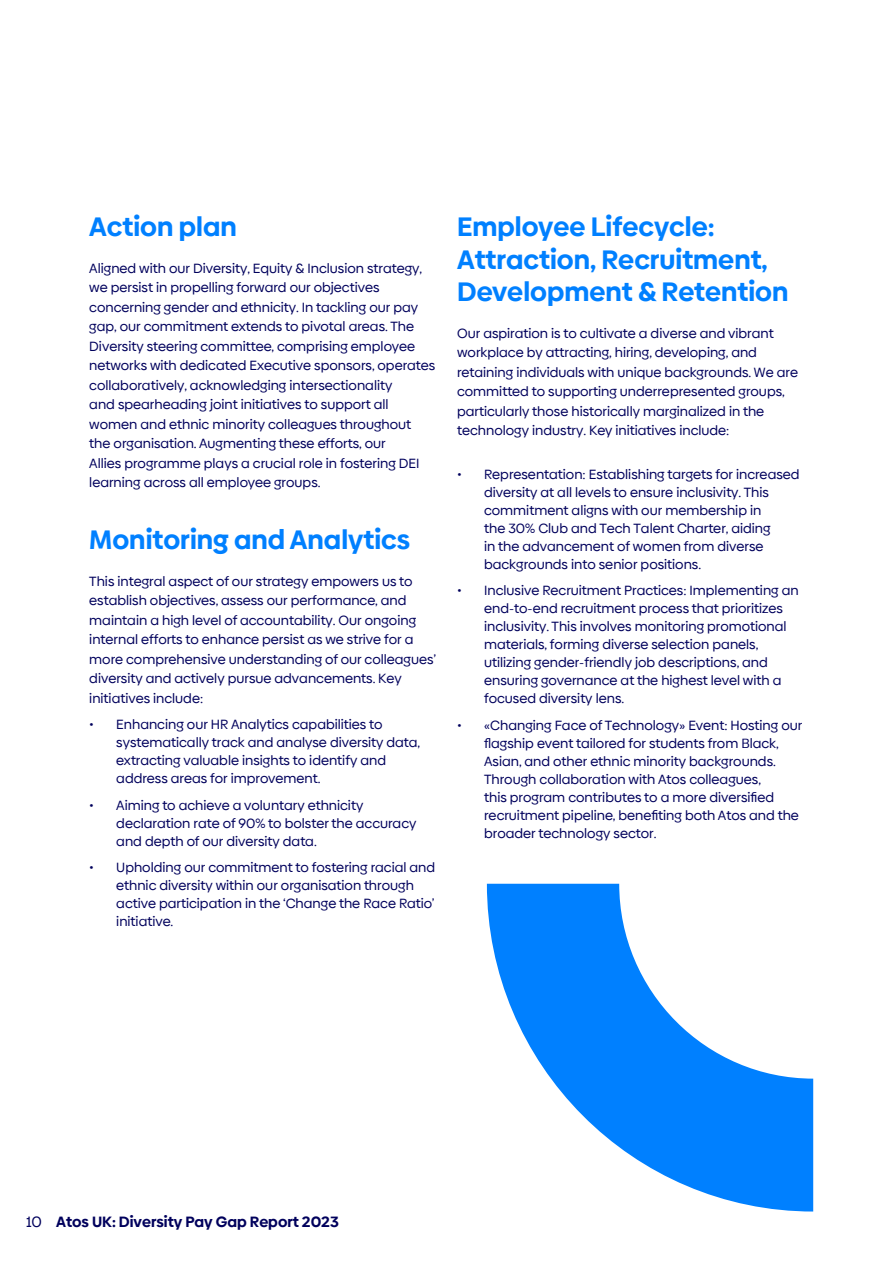
<style>
.page{position:relative;width:893px;height:1263px;background:#fff}
.page>*{position:absolute;margin:0;border:0;box-sizing:border-box;transform-origin:0 0}
.t1{font:700 27px/32.4px "Biennale";color:#0080ff}
.t2{font:700 15.15px "Biennale";color:#00005c}
.t3{font:13.5px/18px "Biennale";color:#00005c}
.s1{font-weight:400}
</style>
<div class="page">
<svg style="left:487px;top:884px;width:326px;height:327px;fill:#0080ff"></svg>
<h1 class="t1" style="left:89px;top:211px;width:149px">Action plan</h1>
<p class="t3" style="left:89px;top:258px;width:348px;line-height:19.5px">Aligned with our Diversity, Equity &amp; Inclusion strategy, we persist in propelling forward our objectives concerning gender and ethnicity. In tackling our pay gap, our commitment extends to pivotal areas. The Diversity steering committee, comprising employee networks with dedicated Executive sponsors, operates collaboratively, acknowledging intersectionality<br>and spearheading joint initiatives to support all women and ethnic minority colleagues throughout the organisation. Augmenting these efforts, our<br>Allies programme plays a crucial role in fostering DEI learning across all employee groups.</p>
<h1 class="t1" style="left:89px;top:523px;width:322px">Monitoring and Analytics</h1>
<p class="t3" style="left:89px;top:571px;width:348px;line-height:19.5px">This integral aspect of our strategy empowers us to establish objectives, assess our performance, and maintain a high level of accountability. Our ongoing internal efforts to enhance persist as we strive for a more comprehensive understanding of our colleagues’ diversity and actively pursue advancements. Key initiatives include:</p>
<p class="t3" style="left:116px;top:715px;width:306px;text-indent:-27px">• Enhancing our HR Analytics capabilities to systematically track and analyse diversity data, extracting valuable insights to identify and address areas for improvement.</p>
<p class="t3" style="left:116px;top:796px;width:302px;text-indent:-27px">• Aiming to achieve a voluntary ethnicity declaration rate of 90% to bolster the accuracy and depth of our diversity data.</p>
<p class="t3" style="left:116px;top:858px;width:320px;text-indent:-27px">• Upholding our commitment to fostering racial and ethnic diversity within our organisation through active participation in the ‘Change the Race Ratio’ initiative.</p>
<h1 class="t1" style="left:457px;top:211px;width:333px">Employee Lifecycle:<br>Attraction, Recruitment,<br>Development &amp; Retention</h1>
<p class="t3" style="left:457px;top:323px;width:342px;line-height:19.5px">Our aspiration is to cultivate a diverse and vibrant workplace by attracting, hiring, developing, and retaining individuals with unique backgrounds. We are committed to supporting underrepresented groups, particularly those historically marginalized in the technology industry. Key initiatives include:</p>
<p class="t3" style="left:484px;top:465px;width:317px;text-indent:-27px">• Representation: Establishing targets for increased diversity at all levels to ensure inclusivity. This commitment aligns with our membership in<br>the 30% Club and Tech Talent Charter, aiding<br>in the advancement of women from diverse backgrounds into senior positions.</p>
<p class="t3" style="left:484px;top:581px;width:316px;text-indent:-27px">• Inclusive Recruitment Practices: Implementing an end-to-end recruitment process that prioritizes inclusivity. This involves monitoring promotional materials, forming diverse selection panels, utilizing gender-friendly job descriptions, and ensuring governance at the highest level with a focused diversity lens.</p>
<p class="t3" style="left:484px;top:716px;width:320px;text-indent:-27px">• «Changing Face of Technology» Event: Hosting our flagship event tailored for students from Black, Asian, and other ethnic minority backgrounds.<br>Through collaboration with Atos colleagues,<br>this program contributes to a more diversified recruitment pipeline, benefiting both Atos and the broader technology sector.</p>
<p class="t2" style="left:26px;top:1212px;width:314px"><span class="s1">10</span> Atos UK: Diversity Pay Gap Report 2023</p>
</div>
